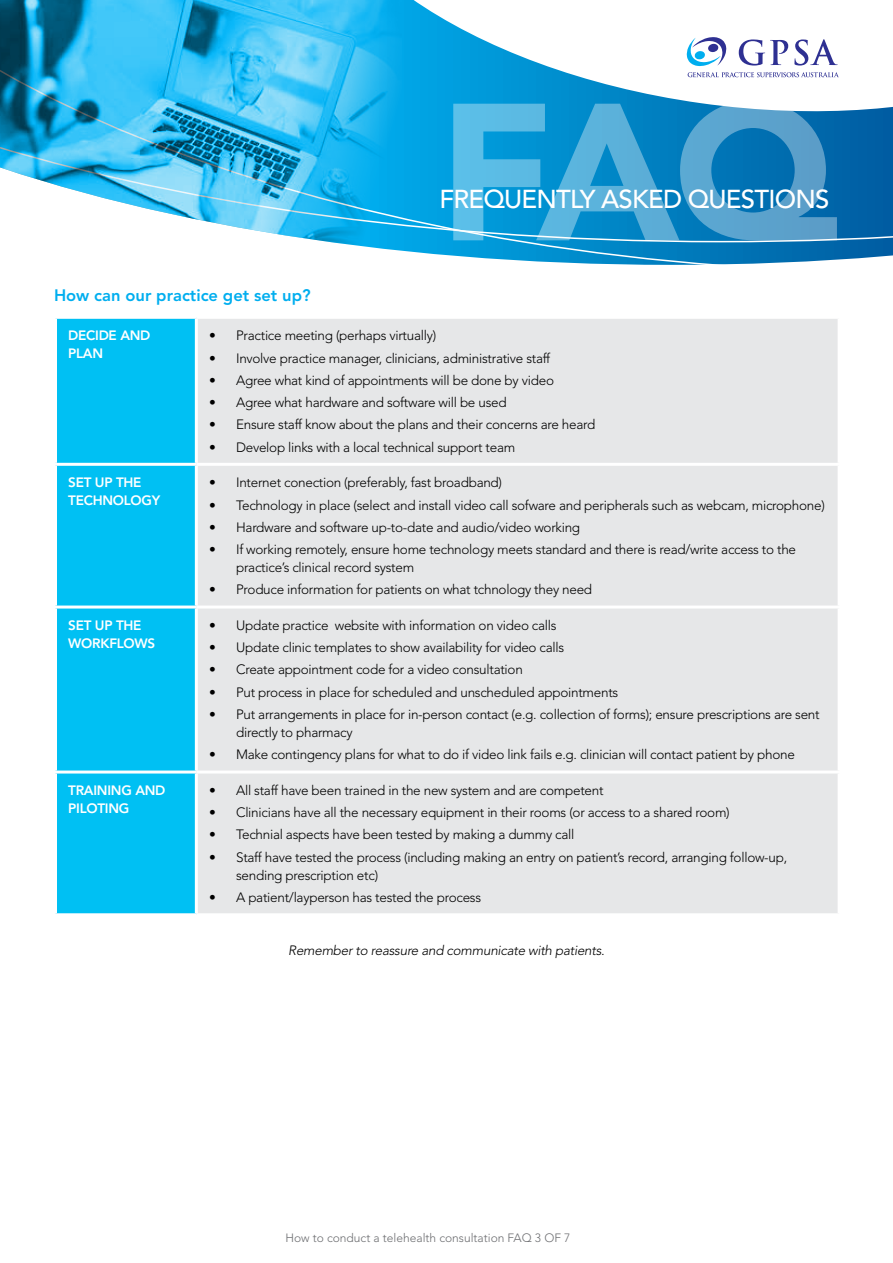
<style>
.page{position:relative;width:893px;height:1263px;background:#fff}
.page>*{position:absolute;margin:0;border:0;box-sizing:border-box;transform-origin:0 0}
.t1{font:900 192.9px "Avenir LT Std";color:#fff}
.t2{font:500 25.8px "Avenir LT Std";letter-spacing:-.03em;color:#fff}
.t3{font:800 16.5px "Avenir LT Std";color:#00aeef}
.t4{font:300 13.5px/18px "Avenir LT Std";letter-spacing:-.02em;color:#000}
.t5{font:800 13.5px/18px "Avenir LT Std";letter-spacing:-.02em;color:#fff}
.t6{font:italic 300 13.5px "Avenir LT Std";letter-spacing:-.02em;color:#000}
.t7{font:300 12px "Avenir LT Std";color:#6d6e71}
</style>
<div class="page">
<svg style="left:401px;top:136px;width:492px;height:129px;background:#0c87c5"></svg>
<svg style="left:401px;top:0;width:492px;height:136px"></svg>
<svg style="left:687px;top:37px;width:39px;height:29px"></svg>
<svg style="left:688px;top:72px;width:151px;height:5px"></svg>
<svg style="left:739px;top:39px;width:49px;height:27px"></svg>
<svg style="left:794px;top:39px;width:44px;height:27px"></svg>
<img style="left:0;top:0;width:401px;height:251px">
<div style="left:57px;top:319px;width:138px;height:594px;background:#00c0f3"></div>
<div style="left:198px;top:319px;width:640px;height:594px;background:#e6e7e8"></div>
<hr style="left:54px;top:463px;width:142px;height:3px;background:#fff">
<hr style="left:196px;top:463px;width:645px;height:3px;background:#fff">
<hr style="left:54px;top:605px;width:142px;height:3px;background:#fff">
<hr style="left:196px;top:605px;width:645px;height:3px;background:#fff">
<hr style="left:54px;top:770px;width:142px;height:3px;background:#fff">
<hr style="left:196px;top:770px;width:645px;height:3px;background:#fff">
<h1 class="t1" style="left:438px;top:56px;width:401px">FAQ</h1>
<h2 class="t2" style="left:439px;top:184px;width:391px">FREQUENTLY ASKED QUESTIONS</h2>
<p class="t3" style="left:54px;top:286px;width:258px">How can our practice get set up?</p>
<p class="t5" style="left:68px;top:327px;width:84px">DECIDE AND<br>PLAN</p>
<p class="t4" style="left:209px;top:327px;width:229px">• Practice meeting (perhaps virtually)</p>
<p class="t4" style="left:209px;top:349px;width:343px">• Involve practice manager, clinicians, administrative staff</p>
<p class="t4" style="left:209px;top:371px;width:346px">• Agree what kind of appointments will be done by video</p>
<p class="t4" style="left:209px;top:393px;width:299px">• Agree what hardware and software will be used</p>
<p class="t4" style="left:209px;top:416px;width:388px">• Ensure staff know about the plans and their concerns are heard</p>
<p class="t4" style="left:209px;top:438px;width:308px">• Develop links with a local technical support team</p>
<p class="t5" style="left:68px;top:474px;width:94px">SET UP THE<br>TECHNOLOGY</p>
<p class="t4" style="left:209px;top:474px;width:294px">• Internet conection (preferably, fast broadband)</p>
<p class="t4" style="left:209px;top:496px;width:617px">• Technology in place (select and install video call sofware and peripherals such as webcam, microphone)</p>
<p class="t4" style="left:209px;top:518px;width:373px">• Hardware and software up-to-date and audio/video working</p>
<p class="t4" style="left:236px;top:540px;width:561px;text-indent:-27px">• If working remotely, ensure home technology meets standard and there is read/write access to the practice’s clinical record system</p>
<p class="t4" style="left:209px;top:581px;width:385px">• Produce information for patients on what tchnology they need</p>
<p class="t5" style="left:68px;top:616px;width:89px">SET UP THE<br>WORKFLOWS</p>
<p class="t4" style="left:209px;top:616px;width:349px">• Update practice website with information on video calls</p>
<p class="t4" style="left:209px;top:639px;width:357px">• Update clinic templates to show availability for video calls</p>
<p class="t4" style="left:209px;top:661px;width:315px">• Create appointment code for a video consultation</p>
<p class="t4" style="left:209px;top:683px;width:411px">• Put process in place for scheduled and unscheduled appointments</p>
<p class="t4" style="left:236px;top:705px;width:585px;text-indent:-27px">• Put arrangements in place for in-person contact (e.g. collection of forms); ensure prescriptions are sent directly to pharmacy</p>
<p class="t4" style="left:209px;top:746px;width:587px">• Make contingency plans for what to do if video link fails e.g. clinician will contact patient by phone</p>
<p class="t5" style="left:68px;top:781px;width:99px">TRAINING AND<br>PILOTING</p>
<p class="t4" style="left:209px;top:781px;width:396px">• All staff have been trained in the new system and are competent</p>
<p class="t4" style="left:209px;top:803px;width:522px">• Clinicians have all the necessary equipment in their rooms (or access to a shared room)</p>
<p class="t4" style="left:209px;top:826px;width:367px">• Technial aspects have been tested by making a dummy call</p>
<p class="t4" style="left:236px;top:848px;width:553px;text-indent:-27px">• Staff have tested the process (including making an entry on patient’s record, arranging follow-up, sending prescription etc)</p>
<p class="t4" style="left:209px;top:888px;width:274px">• A patient/layperson has tested the process</p>
<p class="t6" style="left:288px;top:942px;width:318px">Remember to reassure and communicate with patients.</p>
<p class="t7" style="left:285px;top:1231px;width:286px">How to conduct a telehealth consultation FAQ 3 OF 7</p>
</div>
